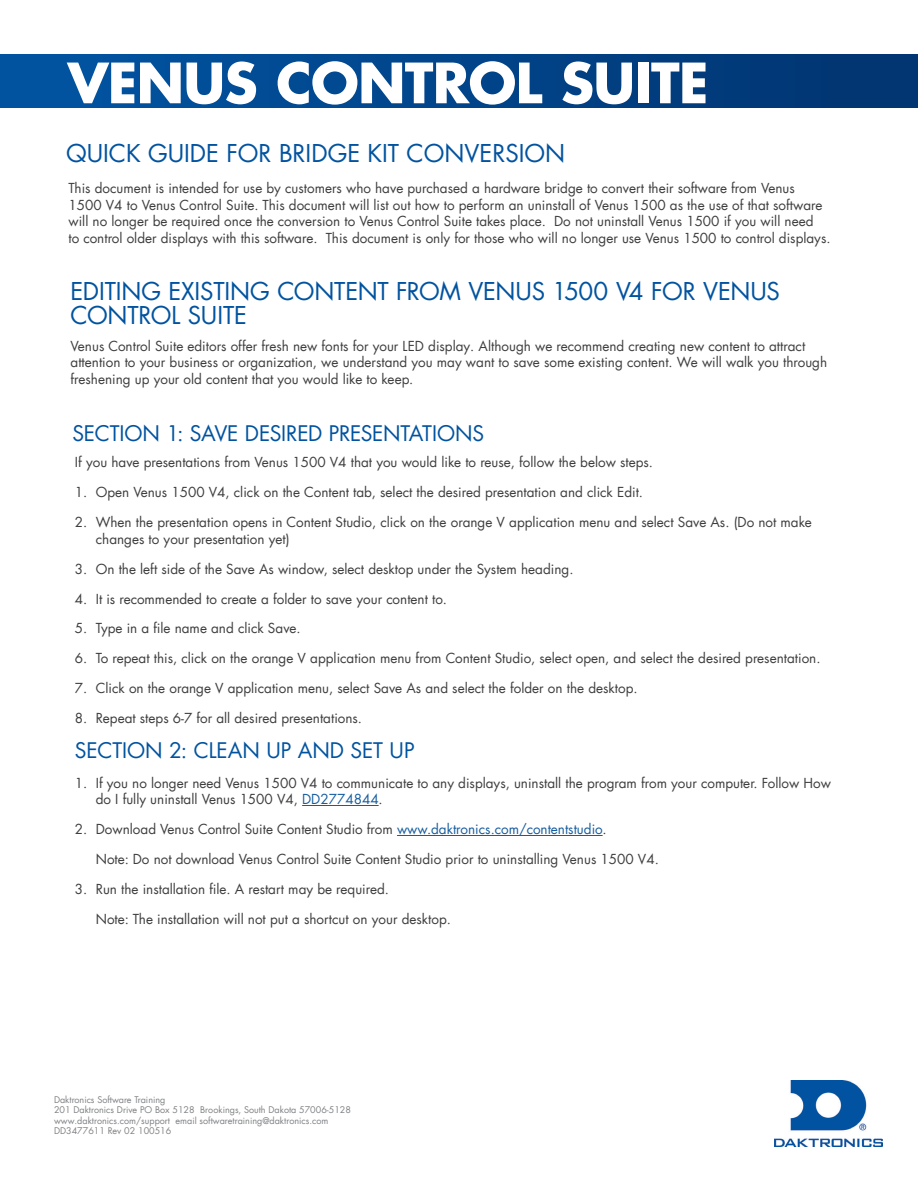
<style>
.page{position:relative;width:918px;height:1188px;background:#fff}
.page>*{position:absolute;margin:0;border:0;box-sizing:border-box;transform-origin:0 0}
.t1{font:700 54px "Futura Com";letter-spacing:-.015em;color:#fff}
.t2{font:24px/24px "Futura Com";color:#0153a0}
.Body_Copy{font:21px "Futura Com";letter-spacing:-.01em;color:#0153a0}
.Body_Copy-2{font:13.5px/16.5px "Futura Com";color:#3e3e3f}
.t3{font:9px/10.5px "Futura Com";color:#808285}
.s1{color:#175d9e}
</style>
<div class="page">
<div style="left:0;top:54px;width:918px;height:54px;background:linear-gradient(to right,#0155a4,#013470)"></div>
<img style="left:775px;top:1080px;width:108px;height:67px">
<hr style="left:302px;top:805px;width:77px;height:1px;background:#175d9e">
<hr style="left:397px;top:835px;width:206px;height:1px;background:#175d9e">
<p class="t1" style="left:68px;top:41px;width:643px">VENUS CONTROL SUITE</p>
<p class="t2" style="left:66px;top:141px;width:501px">QUICK GUIDE FOR BRIDGE KIT CONVERSION</p>
<p class="Body_Copy-2" style="left:69px;top:180px;width:764px">This document is intended for use by customers who have purchased a hardware bridge to convert their software from Venus 1500 V4 to Venus Control Suite. This document will list out how to perform an uninstall of Venus 1500 as the use of that software will no longer be required once the conversion to Venus Control Suite takes place. Do not uninstall Venus 1500 if you will need<br>to control older displays with this software. This document is only for those who will no longer use Venus 1500 to control displays.</p>
<p class="t2" style="left:70px;top:279px;width:711px">EDITING EXISTING CONTENT FROM VENUS 1500 V4 FOR VENUS<br>CONTROL SUITE</p>
<p class="Body_Copy-2" style="left:71px;top:338px;width:758px">Venus Control Suite editors offer fresh new fonts for your LED display. Although we recommend creating new content to attract attention to your business or organization, we understand you may want to save some existing content. We will walk you through freshening up your old content that you would like to keep.</p>
<p class="Body_Copy" style="left:72px;top:418px;width:413px">SECTION 1: SAVE DESIRED PRESENTATIONS</p>
<p class="Body_Copy-2" style="left:75px;top:454px;width:580px">If you have presentations from Venus 1500 V4 that you would like to reuse, follow the below steps.</p>
<p class="Body_Copy-2" style="left:75px;top:484px;width:570px">1. Open Venus 1500 V4, click on the Content tab, select the desired presentation and click Edit.</p>
<p class="Body_Copy-2" style="left:96px;top:514px;width:718px;text-indent:-21px">2. When the presentation opens in Content Studio, click on the orange V application menu and select Save As. (Do not make changes to your presentation yet)</p>
<p class="Body_Copy-2" style="left:75px;top:560px;width:500px">3. On the left side of the Save As window, select desktop under the System heading.</p>
<p class="Body_Copy-2" style="left:75px;top:590px;width:373px">4. It is recommended to create a folder to save your content to.</p>
<p class="Body_Copy-2" style="left:75px;top:620px;width:227px">5. Type in a file name and click Save.</p>
<p class="Body_Copy-2" style="left:75px;top:650px;width:747px">6. To repeat this, click on the orange V application menu from Content Studio, select open, and select the desired presentation.</p>
<p class="Body_Copy-2" style="left:75px;top:680px;width:564px">7. Click on the orange V application menu, select Save As and select the folder on the desktop.</p>
<p class="Body_Copy-2" style="left:75px;top:710px;width:289px">8. Repeat steps 6-7 for all desired presentations.</p>
<p class="Body_Copy" style="left:75px;top:736px;width:341px">SECTION 2: CLEAN UP AND SET UP</p>
<p class="Body_Copy-2" style="left:96px;top:775px;width:737px;text-indent:-21px">1. If you no longer need Venus 1500 V4 to communicate to any displays, uninstall the program from your computer. Follow How do I fully uninstall Venus 1500 V4, <span class="s1">DD2774844</span>.</p>
<p class="Body_Copy-2" style="left:75px;top:821px;width:533px">2. Download Venus Control Suite Content Studio from <span class="s1">www.daktronics.com/contentstudio</span>.</p>
<p class="Body_Copy-2" style="left:96px;top:851px;width:565px">Note: Do not download Venus Control Suite Content Studio prior to uninstalling Venus 1500 V4.</p>
<p class="Body_Copy-2" style="left:75px;top:881px;width:316px">3. Run the installation file. A restart may be required.</p>
<p class="Body_Copy-2" style="left:96px;top:911px;width:357px">Note: The installation will not put a shortcut on your desktop.</p>
<p class="t3" style="left:54px;top:1094px;width:298px">Daktronics Software Training<br>201 Daktronics Drive PO Box 5128 Brookings, South Dakota 57006-5128 www.daktronics.com/support email softwaretraining@daktronics.com DD3477611 Rev 02 100516</p>
</div>
